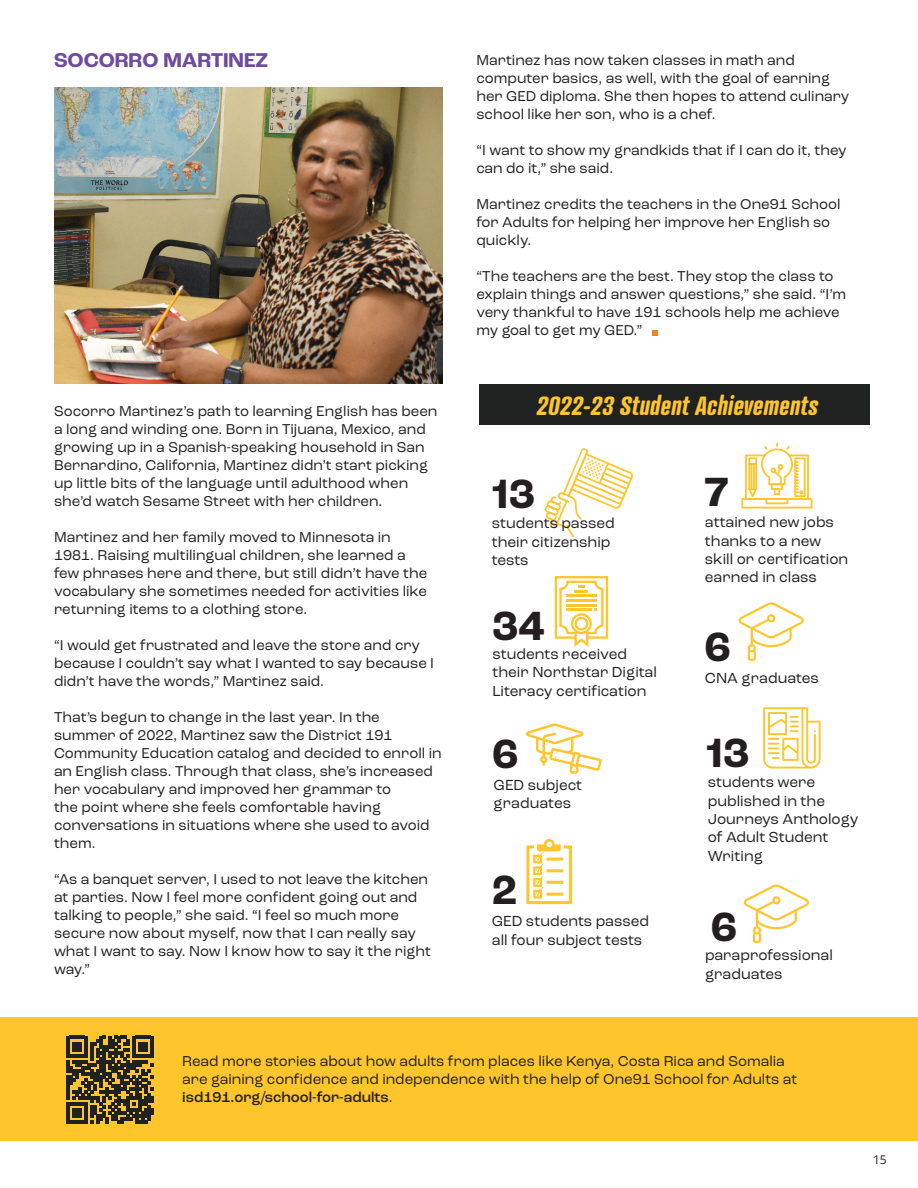
<style>
.page{position:relative;width:918px;height:1188px;background:#fff}
.page>*{position:absolute;margin:0;border:0;box-sizing:border-box;transform-origin:0 0}
.Program_profile{font:700 42.9px "Roc Grotesk";color:#231f20}
.Atrament_heading{font:italic 700 25.5px "Atrament";color:#ffc52d}
.Program_profile-2{font:700 21px "Roc Grotesk";color:#6f4b9e}
.t1{font:15.3px/18.3px "Roc Grotesk";color:#231f20}
.t2{font:15px/18px "Roc Grotesk";color:#231f20}
.t3{font:12px "Open Sans";color:#231f20}
.s1{font-weight:500}
</style>
<div class="page">
<svg style="left:544px;top:448px;width:89px;height:90px"></svg>
<svg style="left:741px;top:443px;width:72px;height:66px"></svg>
<svg style="left:555px;top:576px;width:53px;height:71px"></svg>
<svg style="left:763px;top:707px;width:58px;height:62px"></svg>
<svg style="left:526px;top:723px;width:76px;height:51px"></svg>
<svg style="left:526px;top:839px;width:46px;height:65px"></svg>
<svg style="left:744px;top:884px;width:65px;height:59px"></svg>
<svg style="left:739px;top:602px;width:65px;height:59px"></svg>
<div style="left:0;top:1017px;width:918px;height:124px;background:#ffc52d"></div>
<svg style="left:66px;top:1036px;width:88px;height:87px"></svg>
<img style="left:54px;top:87px;width:388px;height:297px">
<div style="left:480px;top:385px;width:390px;height:40px;background:#202222"></div>
<svg style="left:652px;top:331px;width:6px;height:5px"></svg>
<p class="Program_profile-2" style="left:54px;top:47px;width:216px">SOCORRO MARTINEZ</p>
<p class="t2" style="left:54px;top:402px;width:385px">Socorro Martinez’s path to learning English has been a long and winding one. Born in Tijuana, Mexico, and growing up in a Spanish-speaking household in San Bernardino, California, Martinez didn’t start picking up little bits of the language until adulthood when she’d watch Sesame Street with her children.</p>
<p class="t2" style="left:54px;top:528px;width:375px">Martinez and her family moved to Minnesota in 1981. Raising multilingual children, she learned a few phrases here and there, but still didn’t have the vocabulary she sometimes needed for activities like returning items to a clothing store.</p>
<p class="t2" style="left:54px;top:636px;width:382px">“I would get frustrated and leave the store and cry because I couldn’t say what I wanted to say because I didn’t have the words,” Martinez said.</p>
<p class="t2" style="left:54px;top:708px;width:389px">That’s begun to change in the last year. In the summer of 2022, Martinez saw the District 191<br>Community Education catalog and decided to enroll in an English class. Through that class, she’s increased her vocabulary and improved her grammar to<br>the point where she feels comfortable having conversations in situations where she used to avoid them.</p>
<p class="t2" style="left:54px;top:870px;width:379px">“As a banquet server, I used to not leave the kitchen at parties. Now I feel more confident going out and talking to people,” she said. “I feel so much more secure now about myself, now that I can really say what I want to say. Now I know how to say it the right way.”</p>
<p class="t2" style="left:476px;top:51px;width:374px">Martinez has now taken classes in math and computer basics, as well, with the goal of earning her GED diploma. She then hopes to attend culinary school like her son, who is a chef.</p>
<p class="t2" style="left:476px;top:141px;width:372px">“I want to show my grandkids that if I can do it, they can do it,” she said.</p>
<p class="t2" style="left:476px;top:195px;width:366px">Martinez credits the teachers in the One91 School for Adults for helping her improve her English so quickly.</p>
<p class="t2" style="left:476px;top:267px;width:371px">“The teachers are the best. They stop the class to explain things and answer questions,” she said. “I’m very thankful to have 191 schools help me achieve my goal to get my GED.”</p>
<p class="Atrament_heading" style="left:536px;top:389px;width:283px">2022-23 Student Achievements</p>
<p class="Program_profile" style="left:492px;top:467px;width:45px">13</p>
<p class="t1" style="left:492px;top:514px;width:125px">students passed their citizenship tests</p>
<p class="Program_profile" style="left:492px;top:600px;width:54px">34</p>
<p class="t1" style="left:492px;top:645px;width:166px">students received their Northstar Digital<br>Literacy certification</p>
<p class="Program_profile" style="left:492px;top:727px;width:28px">6</p>
<p class="t1" style="left:494px;top:776px;width:90px">GED subject graduates</p>
<p class="Program_profile" style="left:492px;top:864px;width:27px">2</p>
<p class="t1" style="left:492px;top:912px;width:159px">GED students passed all four subject tests</p>
<p class="Program_profile" style="left:705px;top:465px;width:25px">7</p>
<p class="t1" style="left:705px;top:513px;width:145px">attained new jobs thanks to a new skill or certification earned in class</p>
<p class="Program_profile" style="left:705px;top:620px;width:28px">6</p>
<p class="t1" style="left:705px;top:669px;width:116px">CNA graduates</p>
<p class="Program_profile" style="left:707px;top:727px;width:45px">13</p>
<p class="t1" style="left:708px;top:773px;width:152px">students were published in the<br>Journeys Anthology of Adult Student<br>Writing</p>
<p class="Program_profile" style="left:711px;top:900px;width:28px">6</p>
<p class="t1" style="left:705px;top:946px;width:129px">paraprofessional graduates</p>
<p class="t2" style="left:182px;top:1052px;width:617px">Read more stories about how adults from places like Kenya, Costa Rica and Somalia are gaining confidence and independence with the help of One91 School for Adults at <span class="s1">isd191.org/school-for-adults</span>.</p>
<p class="t3" style="left:873px;top:1151px;width:15px">15</p>
</div>
